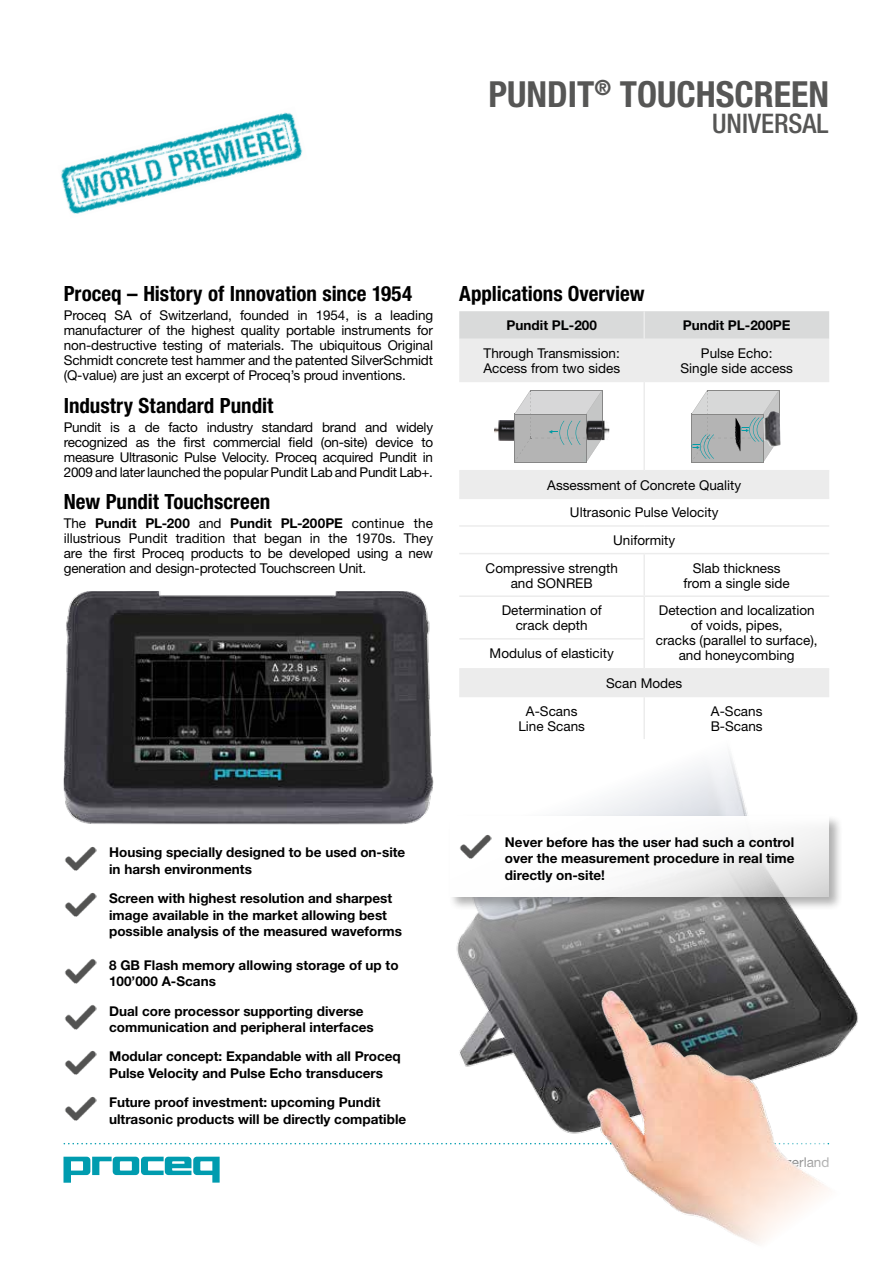
<style>
.page{position:relative;width:893px;height:1263px;background:#fff}
.page>*{position:absolute;margin:0;border:0;box-sizing:border-box;transform-origin:0 0}
.t1{font:700 condensed 36px "Helvetica Neue";color:#565655}
.t2{font:500 condensed 27px "Helvetica Neue";color:#565655}
.t3{font:700 condensed 21px "Helvetica Neue";color:#000}
.t4{font:13.5px/15px "Helvetica Neue";color:#000;text-align:center}
.t5{font:700 13.5px/16.5px "Helvetica Neue";color:#000}
.s1{font-weight:700}
</style>
<div class="page">
<svg style="left:63px;top:1157px;width:157px;height:26px"></svg>
<svg style="left:64px;top:1143px;width:409px;height:1px"></svg>
<svg style="left:456px;top:752px;width:398px;height:315px"></svg>
<img style="left:64px;top:591px;width:370px;height:234px">
<img style="left:64px;top:847px;width:33px;height:24px">
<img style="left:64px;top:893px;width:33px;height:24px">
<img style="left:64px;top:959px;width:33px;height:25px">
<img style="left:64px;top:1005px;width:33px;height:25px">
<img style="left:64px;top:1051px;width:33px;height:24px">
<img style="left:64px;top:1097px;width:33px;height:24px">
<div style="left:459px;top:311px;width:370px;height:28px;background:#d9dada"></div>
<div style="left:459px;top:339px;width:370px;height:357px;background:#ececec"></div>
<svg style="left:459px;top:382px;width:370px;height:286px"></svg>
<hr style="left:643px;top:311px;width:2px;height:28px;background:#ececec">
<hr style="left:643px;top:339px;width:2px;height:42px;background:#ececec">
<hr style="left:643px;top:382px;width:2px;height:88px;background:#ececec">
<hr style="left:643px;top:554px;width:2px;height:41px;background:#ececec">
<hr style="left:643px;top:597px;width:2px;height:41px;background:#ececec">
<hr style="left:643px;top:640px;width:2px;height:28px;background:#ececec">
<hr style="left:643px;top:697px;width:2px;height:42px;background:#ececec">
<hr style="left:459px;top:381px;width:185px;height:1px;background:#ececec">
<hr style="left:644px;top:381px;width:185px;height:1px;background:#ececec">
<hr style="left:459px;top:470px;width:185px;height:1px;background:#ececec">
<hr style="left:644px;top:470px;width:185px;height:1px;background:#ececec">
<hr style="left:459px;top:498px;width:185px;height:1px;background:#ececec">
<hr style="left:644px;top:498px;width:185px;height:1px;background:#ececec">
<hr style="left:459px;top:525px;width:185px;height:2px;background:#ececec">
<hr style="left:644px;top:525px;width:185px;height:2px;background:#ececec">
<hr style="left:459px;top:553px;width:185px;height:1px;background:#ececec">
<hr style="left:644px;top:553px;width:185px;height:1px;background:#ececec">
<hr style="left:459px;top:595px;width:185px;height:2px;background:#ececec">
<hr style="left:644px;top:595px;width:185px;height:2px;background:#ececec">
<hr style="left:459px;top:638px;width:186px;height:2px;background:#ececec">
<hr style="left:459px;top:668px;width:185px;height:2px;background:#ececec">
<hr style="left:644px;top:668px;width:185px;height:2px;background:#ececec">
<hr style="left:459px;top:696px;width:185px;height:1px;background:#ececec">
<hr style="left:644px;top:696px;width:185px;height:1px;background:#ececec">
<img style="left:494px;top:421px;width:20px;height:19px">
<hr style="left:514px;top:462px;width:72px;height:1px;background:#868686">
<img style="left:603px;top:421px;width:6px;height:19px">
<svg style="left:514px;top:390px;width:89px;height:72px"></svg>
<hr style="left:779px;top:390px;width:1px;height:48px;background:#878786">
<hr style="left:691px;top:462px;width:72px;height:1px;background:#878786">
<svg style="left:691px;top:390px;width:88px;height:72px"></svg>
<img style="left:763px;top:411px;width:17px;height:36px">
<img style="left:61px;top:112px;width:242px;height:102px">
<div style="left:448px;top:814px;width:395px;height:97px;background:#000;opacity:.31"></div>
<svg style="left:451px;top:816px;width:378px;height:80px"></svg>
<img style="left:459px;top:830px;width:33px;height:33px">
<img style="left:473px;top:911px;width:369px;height:234px">
<svg style="left:596px;top:1066px;width:258px;height:178px"></svg>
<h1 class="t1" style="left:488px;top:72px;width:342px">PUNDIT<sup>®</sup> TOUCHSCREEN</h1>
<h2 class="t2" style="left:712px;top:107px;width:118px">UNIVERSAL</h2>
<h3 class="t3" style="left:64px;top:281px;width:350px">Proceq – History of Innovation since 1954</h3>
<p class="t4" style="left:64px;top:308px;width:371px;text-align:justify">Proceq SA of Switzerland, founded in 1954, is a leading manufacturer of the highest quality portable instruments for non-destructive testing of materials. The ubiquitous Original Schmidt concrete test hammer and the patented SilverSchmidt (Q-value) are just an excerpt of Proceq’s proud inventions.</p>
<h3 class="t3" style="left:64px;top:392px;width:211px">Industry Standard Pundit</h3>
<p class="t4" style="left:64px;top:419px;width:371px;text-align:justify">Pundit is a de facto industry standard brand and widely recognized as the first commercial field (on-site) device to measure Ultrasonic Pulse Velocity. Proceq acquired Pundit in 2009 and later launched the popular Pundit Lab and Pundit Lab+.</p>
<h3 class="t3" style="left:64px;top:489px;width:208px">New Pundit Touchscreen</h3>
<p class="t4" style="left:64px;top:516px;width:371px;text-align:justify">The <span class="s1">Pundit PL-200</span> and <span class="s1">Pundit PL-200PE</span> continue the illustrious Pundit tradition that began in the 1970s. They are the first Proceq products to be developed using a new generation and design-protected Touchscreen Unit.</p>
<h3 class="t3" style="left:459px;top:281px;width:187px">Applications Overview</h3>
<p class="t5" style="left:507px;top:317px;width:92px">Pundit PL-200</p>
<p class="t5" style="left:683px;top:317px;width:110px">Pundit PL-200PE</p>
<p class="t4" style="left:483px;top:345px;width:138px;text-align:left">Through Transmission:<br>Access from two sides</p>
<p class="t4" style="left:681px;top:345px;width:114px">Pulse Echo:<br>Single side access</p>
<p class="t4" style="left:547px;top:477px;width:195px">Assessment of Concrete Quality</p>
<p class="t4" style="left:570px;top:505px;width:150px">Ultrasonic Pulse Velocity</p>
<p class="t4" style="left:613px;top:533px;width:64px">Uniformity</p>
<p class="t4" style="left:486px;top:560px;width:134px">Compressive strength</p>
<p class="t4" style="left:511px;top:575px;width:84px">and SONREB</p>
<p class="t4" style="left:684px;top:560px;width:108px">Slab thickness from a single side</p>
<p class="t4" style="left:502px;top:603px;width:102px">Determination of crack depth</p>
<p class="t4" style="left:656px;top:603px;width:163px">Detection and localization of voids, pipes,<br>cracks (parallel to surface),</p>
<p class="t4" style="left:490px;top:645px;width:126px">Modulus of elasticity</p>
<p class="t4" style="left:606px;top:641px;width:190px;line-height:27.6px;text-align:left;text-indent:72px">and honeycombing<br>Scan Modes</p>
<p class="t4" style="left:518px;top:703px;width:68px">A-Scans<br>Line Scans</p>
<p class="t4" style="left:711px;top:703px;width:54px;text-align:left">A-Scans<br>B-Scans</p>
<p class="t5" style="left:109px;top:844px;width:298px">Housing specially designed to be used on-site in harsh environments</p>
<p class="t5" style="left:109px;top:890px;width:294px">Screen with highest resolution and sharpest image available in the market allowing best possible analysis of the measured waveforms</p>
<p class="t5" style="left:109px;top:956px;width:291px">8 GB Flash memory allowing storage of up to<br>100’000 A-Scans</p>
<p class="t5" style="left:109px;top:1002px;width:266px">Dual core processor supporting diverse communication and peripheral interfaces</p>
<p class="t5" style="left:109px;top:1048px;width:293px">Modular concept: Expandable with all Proceq<br>Pulse Velocity and Pulse Echo transducers</p>
<p class="t5" style="left:109px;top:1094px;width:299px">Future proof investment: upcoming Pundit ultrasonic products will be directly compatible</p>
<p class="t5" style="left:505px;top:833px;width:291px;text-align:justify">Never before has the user had such a control over the measurement procedure in real time directly on-site!</p>
</div>
